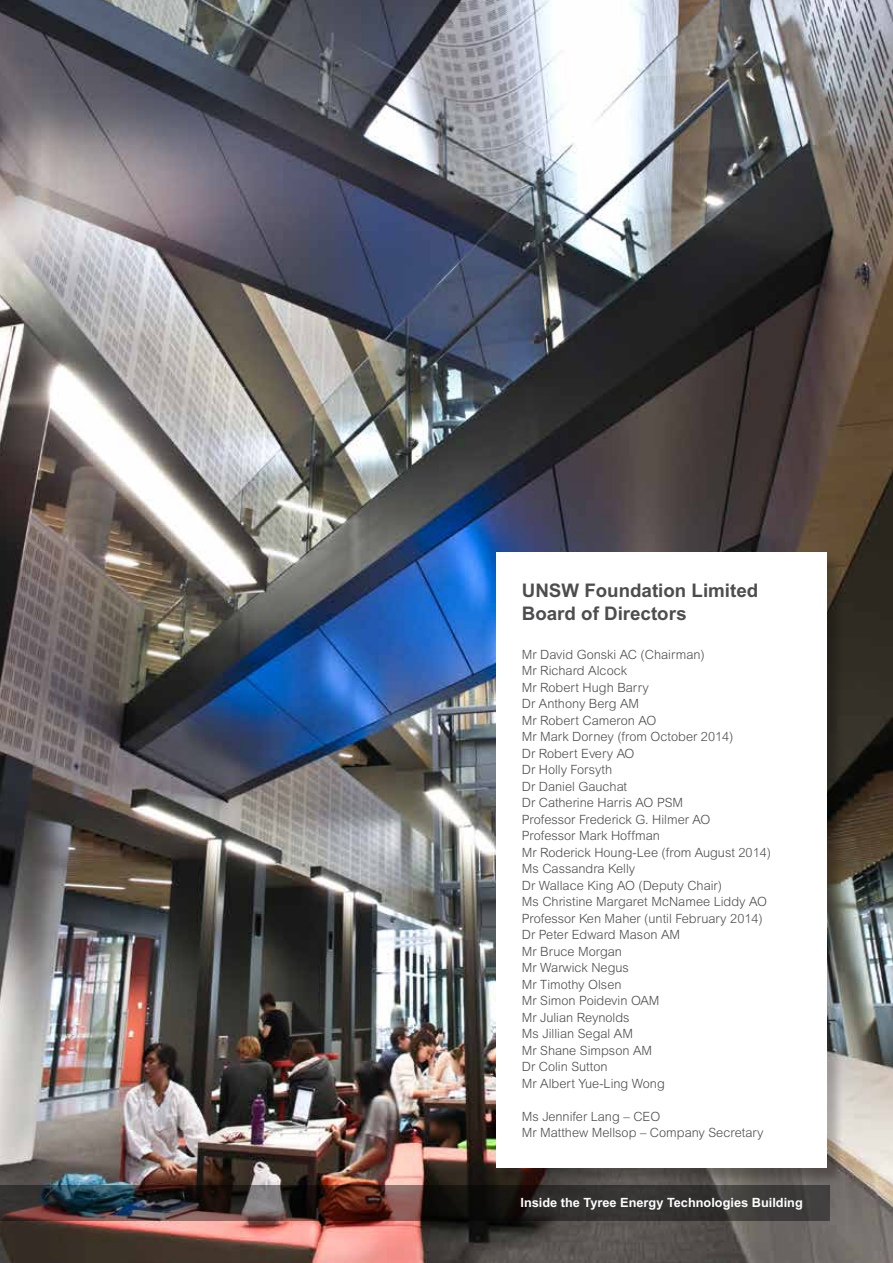
<style>
.page{position:relative;width:893px;height:1263px;background:#fff}
.page>*{position:absolute;margin:0;border:0;box-sizing:border-box;transform-origin:0 0}
.t1{font:700 18.75px/22.5px "Arial MT Std";color:#4d4d4f}
.t2{font:300 12.75px/16.5px "Arial MT Std";color:#4d4d4f}
.t3{font:700 12.75px "Arial MT Std";color:#fff}
</style>
<div class="page">
<img style="left:0;top:0;width:893px;height:1263px">
<img style="left:0;top:1185px;width:829px;height:35px">
<div style="left:497px;top:553px;width:347px;height:632px;background:#000;opacity:.25"></div>
<div style="left:496px;top:553px;width:331px;height:615px;background:#fff"></div>
<h1 class="t1" style="left:522px;top:579px;width:238px">UNSW Foundation Limited<br>Board of Directors</h1>
<p class="t2" style="left:522px;top:646px;width:251px">Mr David Gonski AC (Chairman)<br>Mr Richard Alcock<br>Mr Robert Hugh Barry<br>Dr Anthony Berg AM<br>Mr Robert Cameron AO<br>Mr Mark Dorney (from October 2014)<br>Dr Robert Every AO<br>Dr Holly Forsyth<br>Dr Daniel Gauchat<br>Dr Catherine Harris AO PSM<br>Professor Frederick G. Hilmer AO<br>Professor Mark Hoffman<br>Mr Roderick Houng-Lee (from August 2014)<br>Ms Cassandra Kelly<br>Dr Wallace King AO (Deputy Chair)<br>Ms Christine Margaret McNamee Liddy AO<br>Professor Ken Maher (until February 2014)<br>Dr Peter Edward Mason AM<br>Mr Bruce Morgan<br>Mr Warwick Negus<br>Mr Timothy Olsen<br>Mr Simon Poidevin OAM<br>Mr Julian Reynolds<br>Ms Jillian Segal AM<br>Mr Shane Simpson AM<br>Dr Colin Sutton<br>Mr Albert Yue-Ling Wong</p>
<p class="t2" style="left:522px;top:1108px;width:243px">Ms Jennifer Lang – CEO<br>Mr Matthew Mellsop – Company Secretary</p>
<p class="t3" style="left:520px;top:1195px;width:284px">Inside the Tyree Energy Technologies Building</p>
</div>
